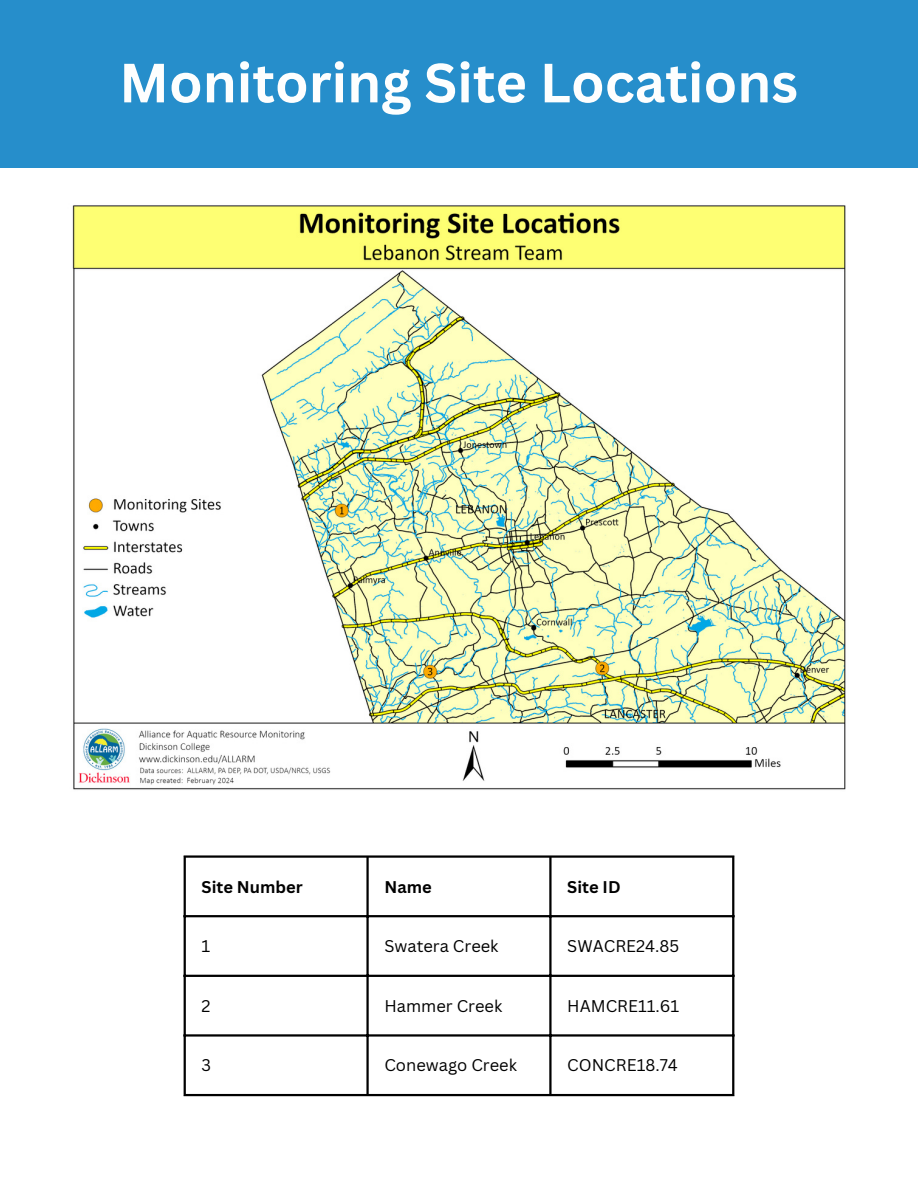
<style>
.page{position:relative;width:918px;height:1188px;background:#fff}
.page>*{position:absolute;margin:0;border:0;box-sizing:border-box;transform-origin:0 0}
.t1{font:700 54px "Canva Sans";color:#fdfefe}
.t2{font:16.5px "Canva Sans";color:#000}
.t3{font:700 16.5px "Canva Sans";color:#000}
</style>
<div class="page">
<div style="left:0;top:0;width:918px;height:167px;background:#268ecb"></div>
<hr style="left:184px;top:858px;width:2px;height:236px;background:#000">
<hr style="left:366px;top:858px;width:3px;height:236px;background:#000">
<hr style="left:549px;top:858px;width:3px;height:236px;background:#000">
<hr style="left:732px;top:858px;width:2px;height:236px;background:#000">
<hr style="left:184px;top:855px;width:550px;height:3px;background:#000">
<hr style="left:184px;top:915px;width:550px;height:2px;background:#000">
<hr style="left:184px;top:975px;width:550px;height:2px;background:#000">
<hr style="left:184px;top:1034px;width:550px;height:3px;background:#000">
<hr style="left:184px;top:1094px;width:550px;height:2px;background:#000">
<img style="left:72px;top:205px;width:774px;height:585px">
<p class="t1" style="left:119px;top:45px;width:680px">Monitoring Site Locations</p>
<h1 class="t3" style="left:202px;top:875px;width:103px">Site Number</h1>
<p class="t3" style="left:384px;top:875px;width:49px">Name</p>
<p class="t3" style="left:567px;top:875px;width:55px">Site ID</p>
<p class="t2" style="left:202px;top:935px;width:10px">1</p>
<p class="t2" style="left:384px;top:935px;width:116px">Swatera Creek</p>
<p class="t2" style="left:567px;top:935px;width:113px">SWACRE24.85</p>
<p class="t2" style="left:202px;top:994px;width:11px">2</p>
<p class="t2" style="left:384px;top:994px;width:119px">Hammer Creek</p>
<p class="t2" style="left:567px;top:994px;width:114px">HAMCRE11.61</p>
<p class="t2" style="left:202px;top:1054px;width:11px">3</p>
<p class="t2" style="left:384px;top:1054px;width:134px">Conewago Creek</p>
<p class="t2" style="left:567px;top:1054px;width:112px">CONCRE18.74</p>
</div>
